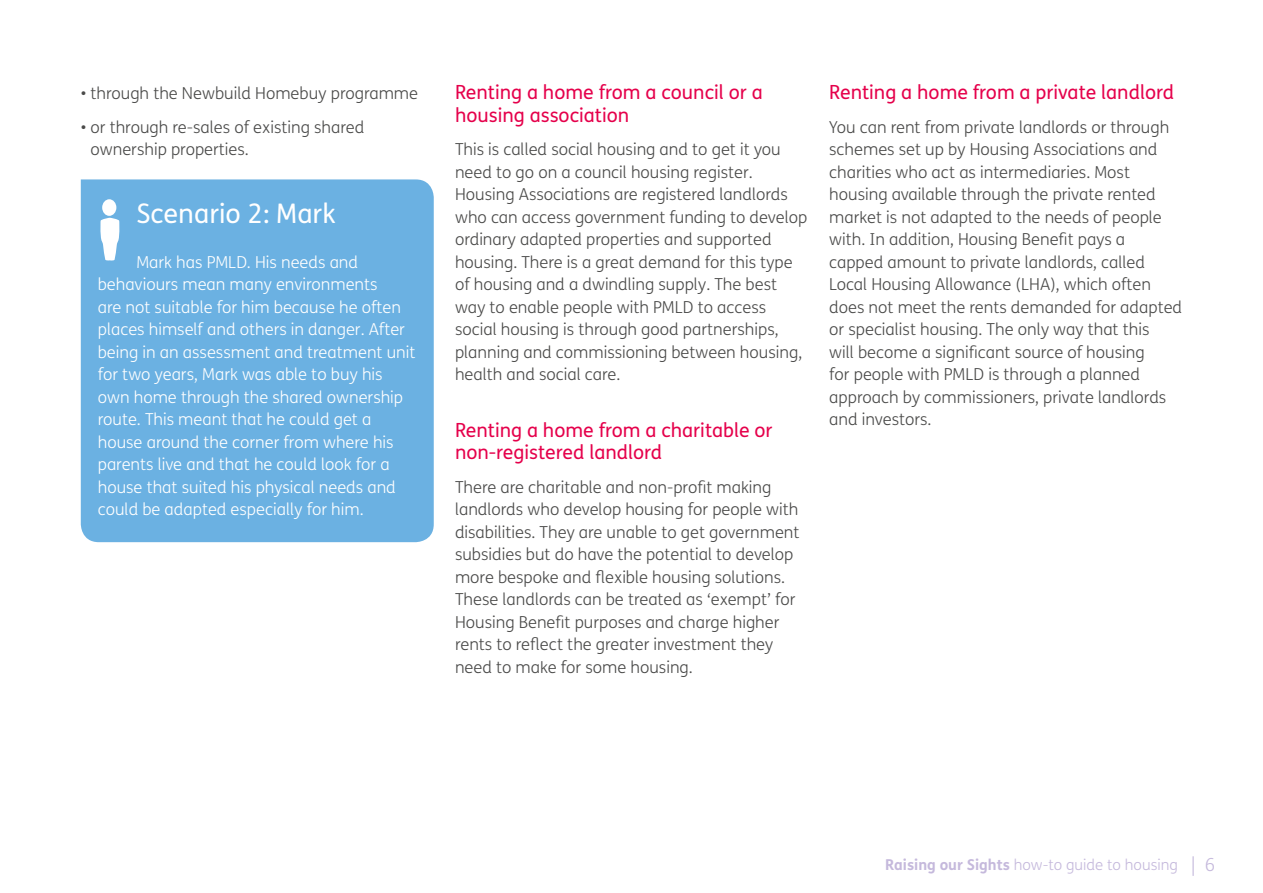
<style>
.page{position:relative;width:1263px;height:893px;background:#fff}
.page>*{position:absolute;margin:0;border:0;box-sizing:border-box;transform-origin:0 0}
.t1{font:27px "FS Mencap";color:#fff}
.t2{font:19.5px/22.5px "FS Mencap";color:#e5004b}
.t3{font:300 16.5px/22.5px "FS Mencap";color:#4a4a49}
.t4{font:300 16.5px/22.5px "FS Mencap";color:#fff}
.t5{font:300 15px "FS Mencap";color:#c5b9dc}
.s1{font-weight:700}
.s2{font-size:18px}
</style>
<div class="page">
<div style="left:81px;top:179px;width:353px;height:363px;background:#6bb1e2"></div>
<div style="left:102px;top:199px;width:14px;height:17px;background:#fff;border-radius:50%"></div>
<svg style="left:100px;top:218px;width:20px;height:43px"></svg>
<p class="t3" style="left:81px;top:82px;width:339px">• through the Newbuild Homebuy programme</p>
<p class="t3" style="left:91px;top:116px;width:275px;text-indent:-10px">• or through re-sales of existing shared ownership properties.</p>
<h1 class="t1" style="left:136px;top:198px;width:201px">Scenario 2: Mark</h1>
<p class="t4" style="left:98px;top:251px;width:319px;text-indent:39px">Mark has PMLD. His needs and behaviours mean many environments<br>are not suitable for him because he often places himself and others in danger. After being in an assessment and treatment unit for two years, Mark was able to buy his own home through the shared ownership route. This meant that he could get a house around the corner from where his parents live and that he could look for a house that suited his physical needs and could be adapted especially for him.</p>
<p class="t2" style="left:455px;top:81px;width:309px">Renting a home from a council or a housing association</p>
<p class="t3" style="left:455px;top:139px;width:354px">This is called social housing and to get it you need to go on a council housing register.<br>Housing Associations are registered landlords who can access government funding to develop ordinary adapted properties and supported housing. There is a great demand for this type of housing and a dwindling supply. The best way to enable people with PMLD to access social housing is through good partnerships, planning and commissioning between housing, health and social care.</p>
<p class="t2" style="left:455px;top:419px;width:319px">Renting a home from a charitable or non-registered landlord</p>
<p class="t3" style="left:455px;top:476px;width:346px">There are charitable and non-profit making landlords who develop housing for people with disabilities. They are unable to get government subsidies but do have the potential to develop more bespoke and flexible housing solutions.<br>These landlords can be treated as ‘exempt’ for Housing Benefit purposes and charge higher rents to reflect the greater investment they need to make for some housing.</p>
<p class="t2" style="left:829px;top:81px;width:346px">Renting a home from a private landlord</p>
<p class="t3" style="left:829px;top:116px;width:354px">You can rent from private landlords or through schemes set up by Housing Associations and charities who act as intermediaries. Most housing available through the private rented market is not adapted to the needs of people with. In addition, Housing Benefit pays a capped amount to private landlords, called Local Housing Allowance (LHA), which often does not meet the rents demanded for adapted or specialist housing. The only way that this<br>will become a significant source of housing<br>for people with PMLD is through a planned approach by commissioners, private landlords and investors.</p>
<p class="t5" style="left:885px;top:856px;width:331px"><span class="s1">Raising our Sights</span> how-to guide to housing <span class="s2">| 6</span></p>
</div>
